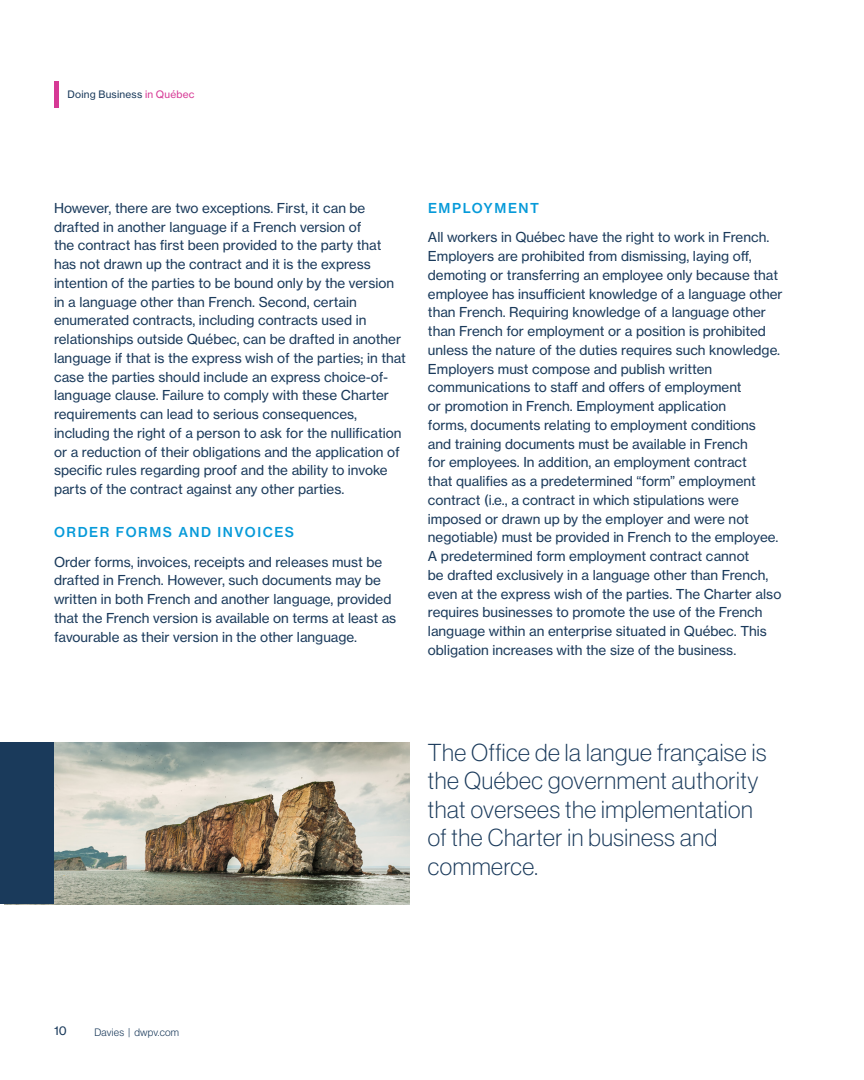
<style>
.page{position:relative;width:864px;height:1080px;background:#fff}
.page>*{position:absolute;margin:0;border:0;box-sizing:border-box;transform-origin:0 0}
.t1{font:24px/28.5px "N Haas Grotesk DS Std 35 X Lt";letter-spacing:.025em;color:#1a3a5b}
.Body_Copy_9_12_5{font:13.5px/18.8px "N Haas Grotesk TX Std 55 Rg";color:#1a3a5b}
.Body_Copy_Headline_9_12_5{font:13.5px "N Haas Grotesk TX Std 65 Md";letter-spacing:.115em;color:#069ad9}
.t2{font:12px "N Haas Grotesk TX Std 55 Rg";color:#1a3a5b}
.t3{font:10.5px "N Haas Grotesk DS Std 45 Lt";letter-spacing:.025em;color:#1a3a5b}
.Chapter_Number_12_5_15{font:10.2px "N Haas Grotesk TX Std 55 Rg";letter-spacing:.02em;color:#1a3a5b}
.s1{color:#d63995}
</style>
<div class="page">
<hr style="left:54px;top:81px;width:4px;height:27px;background:#d63995">
<img style="left:54px;top:742px;width:355px;height:162px">
<div style="left:0;top:742px;width:54px;height:162px;background:#1a3a5b"></div>
<p class="Chapter_Number_12_5_15" style="left:68px;top:88px;width:129px">Doing Business <span class="s1">in Québec</span></p>
<p class="Body_Copy_9_12_5" style="left:54px;top:198px;width:354px">However, there are two exceptions. First, it can be drafted in another language if a French version of<br>the contract has first been provided to the party that has not drawn up the contract and it is the express intention of the parties to be bound only by the version in a language other than French. Second, certain enumerated contracts, including contracts used in relationships outside Québec, can be drafted in another language if that is the express wish of the parties; in that case the parties should include an express choice-of&shy;language clause. Failure to comply with these Charter requirements can lead to serious consequences, including the right of a person to ask for the nullification or a reduction of their obligations and the application of specific rules regarding proof and the ability to invoke parts of the contract against any other parties.</p>
<p class="Body_Copy_Headline_9_12_5" style="left:54px;top:524px;width:242px">ORDER FORMS AND INVOICES</p>
<p class="Body_Copy_9_12_5" style="left:54px;top:552px;width:344px">Order forms, invoices, receipts and releases must be drafted in French. However, such documents may be written in both French and another language, provided that the French version is available on terms at least as favourable as their version in the other language.</p>
<p class="Body_Copy_Headline_9_12_5" style="left:428px;top:199px;width:113px">EMPLOYMENT</p>
<p class="Body_Copy_9_12_5" style="left:428px;top:228px;width:356px">All workers in Québec have the right to work in French.<br>Employers are prohibited from dismissing, laying off, demoting or transferring an employee only because that employee has insufficient knowledge of a language other than French. Requiring knowledge of a language other than French for employment or a position is prohibited unless the nature of the duties requires such knowledge.<br>Employers must compose and publish written communications to staff and offers of employment<br>or promotion in French. Employment application<br>forms, documents relating to employment conditions<br>and training documents must be available in French<br>for employees. In addition, an employment contract<br>that qualifies as a predetermined “form” employment contract (i.e., a contract in which stipulations were imposed or drawn up by the employer and were not negotiable) must be provided in French to the employee.<br>A predetermined form employment contract cannot<br>be drafted exclusively in a language other than French, even at the express wish of the parties. The Charter also requires businesses to promote the use of the French language within an enterprise situated in Québec. This obligation increases with the size of the business.</p>
<h1 class="t1" style="left:428px;top:738px;width:340px">The Office de la langue française is the Québec government authority that oversees the implementation of the Charter in business and commerce.</h1>
<p class="t2" style="left:54px;top:1024px;width:14px">10</p>
<p class="t3" style="left:94px;top:1026px;width:86px">Davies | dwpv.com</p>
</div>
